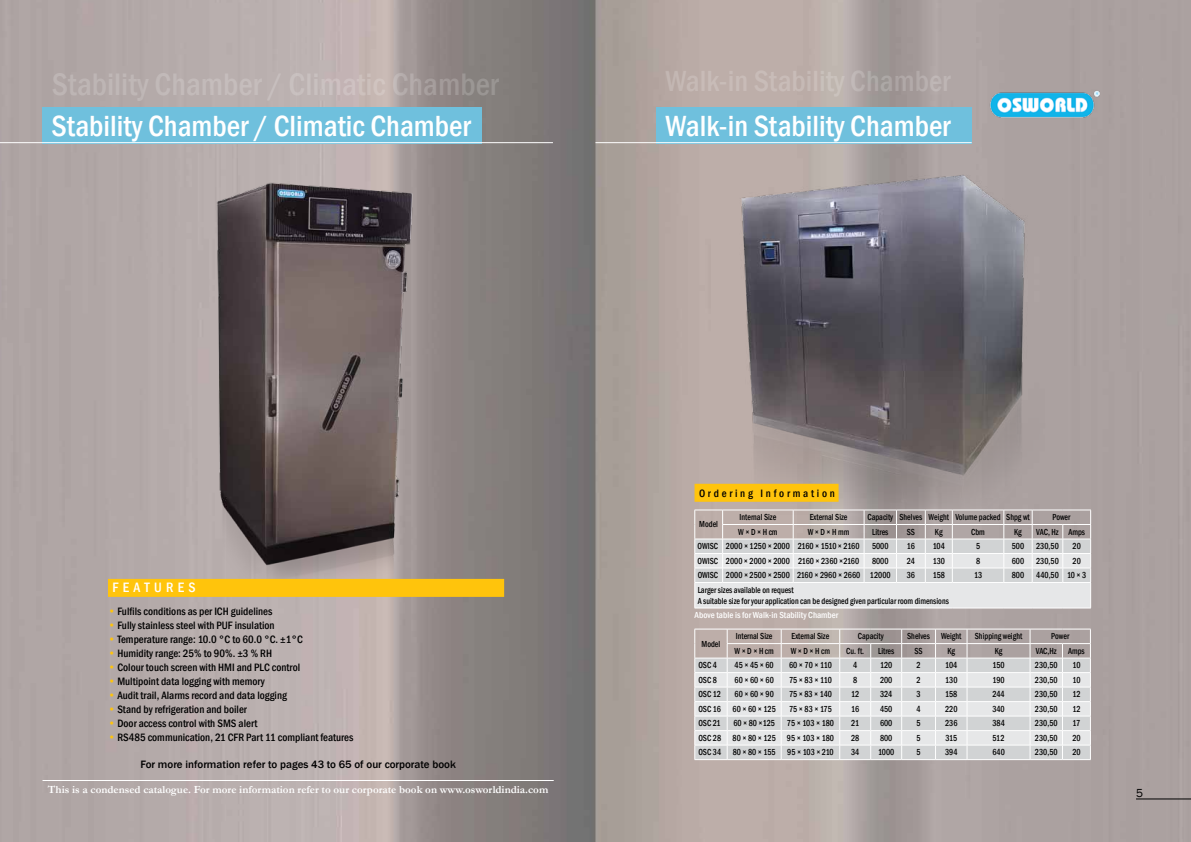
<style>
.page{position:relative;width:1191px;height:842px;background:#fff}
.page>*{position:absolute;margin:0;border:0;box-sizing:border-box;transform-origin:0 0}
.t1{font:500 condensed 30px "Franklin Gothic";color:#fff}
.t2{font:500 condensed 14px "Franklin Gothic";letter-spacing:.31em;color:#fff}
.t3{font:12px "Franklin Gothic";color:#000}
.t4{font:500 condensed 11px "Franklin Gothic";color:#000}
.t5{font:700 11px "Garamond";color:#fff}
.t6{font:500 11px "Franklin Gothic";color:#000}
.t7{font:500 condensed 11px "Franklin Gothic";letter-spacing:.25em;color:#000}
.t8{font:500 condensed 9px/11px "Franklin Gothic";color:#000;scale:.9 1}
.t9{font:500 condensed 9px "Franklin Gothic";color:#fff}
.s1{color:#ffc40c}
</style>
<div class="page">
<img style="left:0;top:0;width:1191px;height:842px">
<img style="left:976px;top:89px;width:131px;height:31px">
<hr style="left:43px;top:780px;width:511px;height:1px;background:#fff">
<hr style="left:1136px;top:798px;width:55px;height:1px;background:#000">
<div style="left:43px;top:107px;width:439px;height:36px;background:#6fc0dd"></div>
<img style="left:170px;top:168px;width:272px;height:411px">
<hr style="left:0;top:142px;width:553px;height:1px;background:#fff">
<div style="left:108px;top:579px;width:396px;height:18px;background:#ffc40c"></div>
<img style="left:705px;top:164px;width:340px;height:346px">
<div style="left:656px;top:107px;width:315px;height:36px;background:#6fc0dd"></div>
<hr style="left:595px;top:142px;width:376px;height:1px;background:#fff">
<div style="left:694px;top:484px;width:144px;height:18px;background:#ffc40c"></div>
<svg style="left:694px;top:510px;width:397px;height:99px;background:#d4d1d1"></svg>
<svg style="left:694px;top:629px;width:397px;height:131px;background:#d5d3d4"></svg>
<h1 class="t1" style="left:52px;top:106px;width:421px">Stability Chamber / Climatic Chamber</h1>
<h2 class="t2" style="left:112px;top:578px;width:83px">Features</h2>
<p class="t4" style="left:108px;top:604px;width:166px"><span class="s1">•</span> Fulfils conditions as per ICH guidelines</p>
<p class="t4" style="left:108px;top:618px;width:168px"><span class="s1">•</span> Fully stainless steel with PUF insulation</p>
<p class="t4" style="left:108px;top:632px;width:196px"><span class="s1">•</span> Temperature range: 10.0 °C to 60.0 °C. ±1°C</p>
<p class="t4" style="left:108px;top:646px;width:165px"><span class="s1">•</span> Humidity range: 25% to 90%. ±3 % RH</p>
<p class="t4" style="left:108px;top:660px;width:194px"><span class="s1">•</span> Colour touch screen with HMI and PLC control</p>
<p class="t4" style="left:108px;top:674px;width:158px"><span class="s1">•</span> Multipoint data logging with memory</p>
<p class="t4" style="left:108px;top:688px;width:180px"><span class="s1">•</span> Audit trail, Alarms record and data logging</p>
<p class="t4" style="left:108px;top:702px;width:140px"><span class="s1">•</span> Stand by refrigeration and boiler</p>
<p class="t4" style="left:108px;top:716px;width:151px"><span class="s1">•</span> Door access control with SMS alert</p>
<p class="t4" style="left:108px;top:730px;width:247px"><span class="s1">•</span> RS485 communication, 21 CFR Part 11 compliant features</p>
<p class="t6" style="left:140px;top:758px;width:317px">For more information refer to pages 43 to 65 of our corporate book</p>
<h1 class="t1" style="left:665px;top:106px;width:286px">Walk-in Stability Chamber</h1>
<p class="t7" style="left:699px;top:486px;width:137px">Ordering Information</p>
<p class="t8" style="left:699px;top:519px;width:22px">Model</p>
<p class="t8" style="left:739px;top:512px;width:42px">Internal Size</p>
<p class="t8" style="left:809px;top:512px;width:43px">External Size</p>
<p class="t8" style="left:867px;top:512px;width:182px">Capacity Shelves Weight Volume packed Shpg wt</p>
<p class="t8" style="left:1052px;top:512px;width:22px">Power</p>
<p class="t8" style="left:738px;top:526px;width:45px">W × D × H cm</p>
<p class="t8" style="left:807px;top:526px;width:48px">W × D × H mm</p>
<p class="t8" style="left:872px;top:526px;width:20px">Litres</p>
<p class="t8" style="left:906px;top:526px;width:11px">SS</p>
<p class="t8" style="left:935px;top:526px;width:10px">Kg</p>
<p class="t8" style="left:971px;top:526px;width:17px">Cbm</p>
<p class="t8" style="left:1014px;top:526px;width:10px">Kg</p>
<p class="t8" style="left:1036px;top:526px;width:56px">VAC, Hz Amps</p>
<p class="t8" style="left:697px;top:541px;width:181px">OWISC 2000 × 1250 × 2000 2160 × 1510 × 2160</p>
<p class="t8" style="left:872px;top:541px;width:20px">5000</p>
<p class="t8" style="left:907px;top:541px;width:10px">16</p>
<p class="t8" style="left:932px;top:541px;width:15px">104</p>
<p class="t8" style="left:976px;top:541px;width:6px">5</p>
<p class="t8" style="left:1011px;top:541px;width:15px">500</p>
<p class="t8" style="left:1036px;top:541px;width:27px">230,50</p>
<p class="t8" style="left:1072px;top:541px;width:11px">20</p>
<p class="t8" style="left:697px;top:555px;width:181px">OWISC 2000 × 2000 × 2000 2160 × 2360 ×2160</p>
<p class="t8" style="left:872px;top:555px;width:20px">8000</p>
<p class="t8" style="left:907px;top:555px;width:10px">24</p>
<p class="t8" style="left:932px;top:555px;width:15px">130</p>
<p class="t8" style="left:976px;top:555px;width:6px">8</p>
<p class="t8" style="left:1011px;top:555px;width:15px">600</p>
<p class="t8" style="left:1036px;top:555px;width:27px">230,50</p>
<p class="t8" style="left:1072px;top:555px;width:11px">20</p>
<p class="t8" style="left:697px;top:570px;width:216px">OWISC 2000 × 2500 × 2500 2160 × 2960 × 2660 12000</p>
<p class="t8" style="left:906px;top:570px;width:11px">36</p>
<p class="t8" style="left:932px;top:570px;width:15px">158</p>
<p class="t8" style="left:974px;top:570px;width:11px">13</p>
<p class="t8" style="left:1011px;top:570px;width:15px">800</p>
<p class="t8" style="left:1036px;top:570px;width:57px">440,50 10 × 3</p>
<p class="t8" style="left:697px;top:584px;width:281px">Larger sizes available on request<br>A suitable size for your application can be designed given particular room dimensions</p>
<p class="t9" style="left:694px;top:609px;width:145px">Above table is for Walk-in Stability Chamber</p>
<p class="t8" style="left:701px;top:638px;width:22px">Model</p>
<p class="t8" style="left:736px;top:631px;width:42px">Internal Size</p>
<p class="t8" style="left:791px;top:631px;width:43px">External Size</p>
<p class="t8" style="left:857px;top:631px;width:30px">Capacity</p>
<p class="t8" style="left:907px;top:631px;width:62px">Shelves Weight</p>
<p class="t8" style="left:974px;top:631px;width:54px">Shipping weight</p>
<p class="t8" style="left:1051px;top:631px;width:22px">Power</p>
<p class="t8" style="left:734px;top:645px;width:45px">W × D × H cm</p>
<p class="t8" style="left:790px;top:645px;width:45px">W × D × H cm</p>
<p class="t8" style="left:846px;top:645px;width:21px">Cu. ft.</p>
<p class="t8" style="left:878px;top:645px;width:20px">Litres</p>
<p class="t8" style="left:914px;top:645px;width:11px">SS</p>
<p class="t8" style="left:947px;top:645px;width:10px">Kg</p>
<p class="t8" style="left:994px;top:645px;width:10px">Kg</p>
<p class="t8" style="left:1035px;top:645px;width:25px">VAC,Hz</p>
<p class="t8" style="left:1068px;top:645px;width:20px">Amps</p>
<p class="t8" style="left:698px;top:660px;width:22px">OSC 4</p>
<p class="t8" style="left:734px;top:660px;width:45px">45 × 45 × 60</p>
<p class="t8" style="left:789px;top:660px;width:49px">60 × 70 × 110</p>
<p class="t8" style="left:853px;top:660px;width:6px">4</p>
<p class="t8" style="left:880px;top:660px;width:15px">120</p>
<p class="t8" style="left:916px;top:660px;width:6px">2</p>
<p class="t8" style="left:945px;top:660px;width:15px">104</p>
<p class="t8" style="left:992px;top:660px;width:15px">150</p>
<p class="t8" style="left:1035px;top:660px;width:27px">230,50</p>
<p class="t8" style="left:1072px;top:660px;width:10px">10</p>
<p class="t8" style="left:698px;top:674px;width:22px">OSC 8</p>
<p class="t8" style="left:734px;top:674px;width:45px">60 × 60 × 60</p>
<p class="t8" style="left:789px;top:674px;width:49px">75 × 83 × 110</p>
<p class="t8" style="left:853px;top:674px;width:6px">8</p>
<p class="t8" style="left:880px;top:674px;width:15px">200</p>
<p class="t8" style="left:916px;top:674px;width:6px">2</p>
<p class="t8" style="left:945px;top:674px;width:15px">130</p>
<p class="t8" style="left:992px;top:674px;width:15px">190</p>
<p class="t8" style="left:1035px;top:674px;width:27px">230,50</p>
<p class="t8" style="left:1072px;top:674px;width:10px">10</p>
<p class="t8" style="left:698px;top:689px;width:27px">OSC 12</p>
<p class="t8" style="left:734px;top:689px;width:45px">60 × 60 × 90</p>
<p class="t8" style="left:789px;top:689px;width:49px">75 × 83 × 140</p>
<p class="t8" style="left:851px;top:689px;width:11px">12</p>
<p class="t8" style="left:880px;top:689px;width:15px">324</p>
<p class="t8" style="left:916px;top:689px;width:6px">3</p>
<p class="t8" style="left:945px;top:689px;width:15px">158</p>
<p class="t8" style="left:992px;top:689px;width:15px">244</p>
<p class="t8" style="left:1035px;top:689px;width:27px">230,50</p>
<p class="t8" style="left:1072px;top:689px;width:11px">12</p>
<p class="t8" style="left:698px;top:703px;width:26px">OSC 16</p>
<p class="t8" style="left:732px;top:703px;width:50px">60 × 60 × 125</p>
<p class="t8" style="left:789px;top:703px;width:49px">75 × 83 × 175</p>
<p class="t8" style="left:851px;top:703px;width:10px">16</p>
<p class="t8" style="left:880px;top:703px;width:15px">450</p>
<p class="t8" style="left:916px;top:703px;width:6px">4</p>
<p class="t8" style="left:945px;top:703px;width:15px">220</p>
<p class="t8" style="left:992px;top:703px;width:15px">340</p>
<p class="t8" style="left:1035px;top:703px;width:27px">230,50</p>
<p class="t8" style="left:1072px;top:703px;width:11px">12</p>
<p class="t8" style="left:698px;top:718px;width:26px">OSC 21</p>
<p class="t8" style="left:733px;top:718px;width:48px">60 × 80 ×125</p>
<p class="t8" style="left:787px;top:718px;width:54px">75 × 103 × 180</p>
<p class="t8" style="left:851px;top:718px;width:10px">21</p>
<p class="t8" style="left:880px;top:718px;width:15px">600</p>
<p class="t8" style="left:916px;top:718px;width:6px">5</p>
<p class="t8" style="left:945px;top:718px;width:15px">236</p>
<p class="t8" style="left:992px;top:718px;width:15px">384</p>
<p class="t8" style="left:1035px;top:718px;width:27px">230,50</p>
<p class="t8" style="left:1072px;top:718px;width:10px">17</p>
<p class="t8" style="left:698px;top:732px;width:27px">OSC 28</p>
<p class="t8" style="left:732px;top:732px;width:114px">80 × 80 × 125 95 × 103 × 180</p>
<p class="t8" style="left:851px;top:732px;width:11px">28</p>
<p class="t8" style="left:880px;top:732px;width:15px">800</p>
<p class="t8" style="left:916px;top:732px;width:6px">5</p>
<p class="t8" style="left:945px;top:732px;width:15px">315</p>
<p class="t8" style="left:992px;top:732px;width:15px">512</p>
<p class="t8" style="left:1035px;top:732px;width:27px">230,50</p>
<p class="t8" style="left:1072px;top:732px;width:11px">20</p>
<p class="t8" style="left:698px;top:747px;width:27px">OSC 34</p>
<p class="t8" style="left:732px;top:747px;width:49px">80 × 80 × 155</p>
<p class="t8" style="left:787px;top:747px;width:53px">95 × 103 × 210</p>
<p class="t8" style="left:851px;top:747px;width:11px">34</p>
<p class="t8" style="left:878px;top:747px;width:20px">1000</p>
<p class="t8" style="left:916px;top:747px;width:6px">5</p>
<p class="t8" style="left:945px;top:747px;width:15px">394</p>
<p class="t8" style="left:992px;top:747px;width:15px">640</p>
<p class="t8" style="left:1035px;top:747px;width:27px">230,50</p>
<p class="t8" style="left:1072px;top:747px;width:11px">20</p>
<p class="t5" style="left:48px;top:781px;width:502px">This is a condensed catalogue. For more information refer to our corporate book on www.osworldindia.com</p>
<h3 class="t3" style="left:1136px;top:786px;width:9px">5</h3>
</div>
